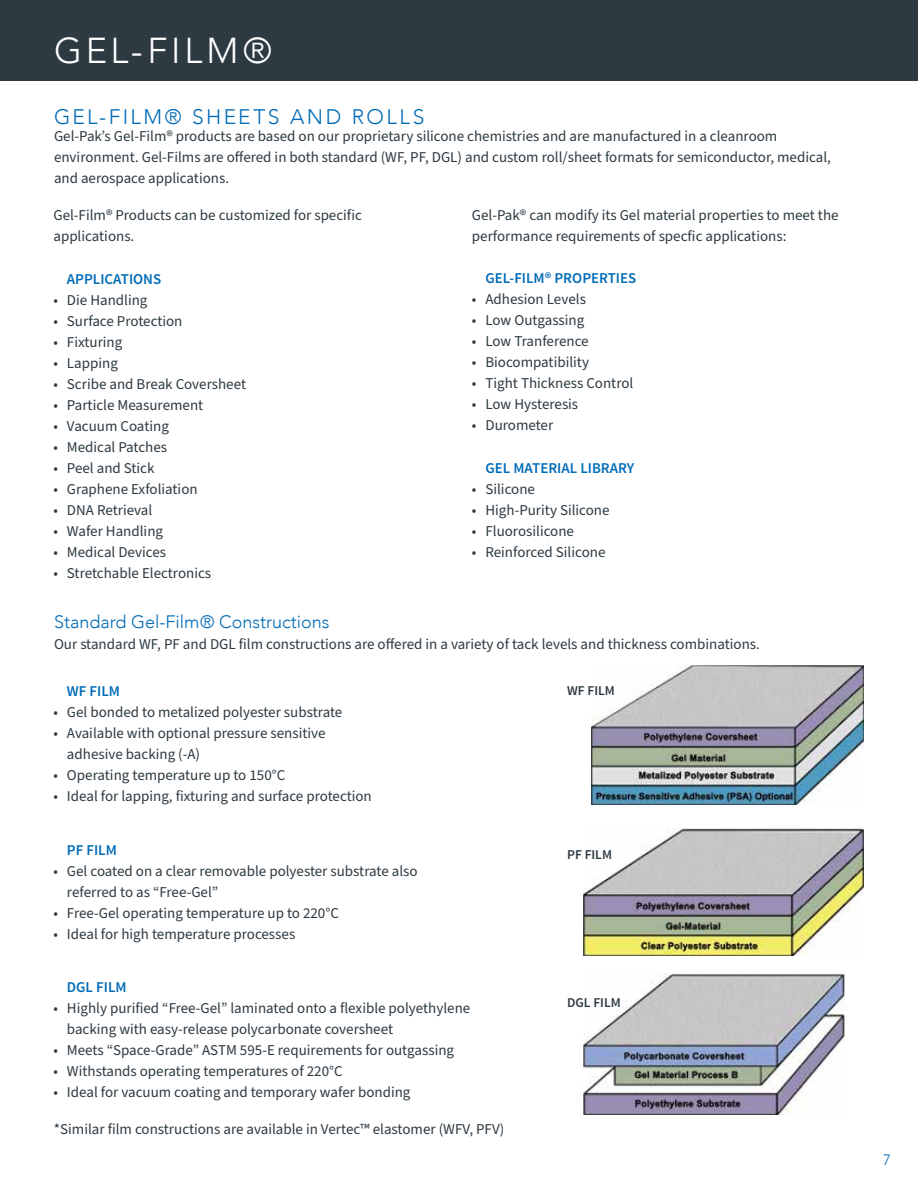
<style>
.page{position:relative;width:918px;height:1188px;background:#fff}
.page>*{position:absolute;margin:0;border:0;box-sizing:border-box;transform-origin:0 0}
.t1{font:300 36px "Avenir";letter-spacing:.1em;color:#fff}
.t2{font:300 21px "Avenir";letter-spacing:.115em;color:#006bb6}
.t3{font:300 18px "Avenir";color:#006bb6}
.t4{font:15px/21px "Source Sans Pro";color:#2d3a42}
.t5{font:600 15px "Source Sans Pro";color:#006bb6}
.t6{font:300 15px "Avenir";color:#006bb6}
.t7{font:600 13.5px "Source Sans Pro";color:#2d3a42}
</style>
<div class="page">
<div style="left:0;top:0;width:918px;height:81px;background:#2d3a42"></div>
<img style="left:583px;top:974px;width:261px;height:140px">
<img style="left:583px;top:829px;width:281px;height:127px">
<img style="left:591px;top:665px;width:273px;height:140px">
<h1 class="t1" style="left:54px;top:29px;width:219px">GEL-FILM®</h1>
<h2 class="t2" style="left:54px;top:104px;width:372px">GEL-FILM® SHEETS AND ROLLS</h2>
<p class="t4" style="left:54px;top:126px;width:778px">Gel-Pak’s Gel-Film® products are based on our proprietary silicone chemistries and are manufactured in a cleanroom environment. Gel-Films are offered in both standard (WF, PF, DGL) and custom roll/sheet formats for semiconductor, medical, and aerospace applications.</p>
<p class="t4" style="left:53px;top:205px;width:310px">Gel-Film® Products can be customized for specific applications.</p>
<p class="t5" style="left:67px;top:270px;width:96px">APPLICATIONS</p>
<p class="t4" style="left:53px;top:290px;width:96px">• Die Handling</p>
<p class="t4" style="left:53px;top:311px;width:131px">• Surface Protection</p>
<p class="t4" style="left:53px;top:332px;width:70px">• Fixturing</p>
<p class="t4" style="left:53px;top:353px;width:66px">• Lapping</p>
<p class="t4" style="left:53px;top:374px;width:194px">• Scribe and Break Coversheet</p>
<p class="t4" style="left:53px;top:395px;width:151px">• Particle Measurement</p>
<p class="t4" style="left:53px;top:416px;width:117px">• Vacuum Coating</p>
<p class="t4" style="left:53px;top:437px;width:115px">• Medical Patches</p>
<p class="t4" style="left:53px;top:458px;width:103px">• Peel and Stick</p>
<p class="t4" style="left:53px;top:479px;width:146px">• Graphene Exfoliation</p>
<p class="t4" style="left:53px;top:500px;width:100px">• DNA Retrieval</p>
<p class="t4" style="left:53px;top:521px;width:111px">• Wafer Handling</p>
<p class="t4" style="left:53px;top:542px;width:114px">• Medical Devices</p>
<p class="t4" style="left:53px;top:563px;width:159px">• Stretchable Electronics</p>
<p class="t3" style="left:54px;top:612px;width:277px">Standard Gel-Film® Constructions</p>
<p class="t4" style="left:472px;top:205px;width:368px">Gel-Pak® can modify its Gel material properties to meet the performance requirements of specfic applications:</p>
<p class="t5" style="left:485px;top:269px;width:152px">GEL-FILM® PROPERTIES</p>
<p class="t4" style="left:472px;top:289px;width:116px">• Adhesion Levels</p>
<p class="t4" style="left:472px;top:310px;width:114px">• Low Outgassing</p>
<p class="t4" style="left:472px;top:331px;width:118px">• Low Tranference</p>
<p class="t4" style="left:472px;top:352px;width:119px">• Biocompatibility</p>
<p class="t4" style="left:472px;top:373px;width:163px">• Tight Thickness Control</p>
<p class="t4" style="left:472px;top:394px;width:108px">• Low Hysteresis</p>
<p class="t4" style="left:472px;top:415px;width:83px">• Durometer</p>
<p class="t5" style="left:485px;top:459px;width:150px">GEL MATERIAL LIBRARY</p>
<p class="t4" style="left:472px;top:479px;width:65px">• Silicone</p>
<p class="t4" style="left:472px;top:500px;width:139px">• High-Purity Silicone</p>
<p class="t4" style="left:472px;top:521px;width:104px">• Fluorosilicone</p>
<p class="t4" style="left:472px;top:542px;width:135px">• Reinforced Silicone</p>
<p class="t4" style="left:54px;top:634px;width:707px">Our standard WF, PF and DGL film constructions are offered in a variety of tack levels and thickness combinations.</p>
<p class="t5" style="left:67px;top:681px;width:55px">WF FILM</p>
<p class="t4" style="left:53px;top:702px;width:290px">• Gel bonded to metalized polyester substrate</p>
<p class="t4" style="left:67px;top:723px;width:260px;text-indent:-14px">• Available with optional pressure sensitive adhesive backing (-A)</p>
<p class="t4" style="left:53px;top:765px;width:233px">• Operating temperature up to 150°C</p>
<p class="t4" style="left:53px;top:786px;width:320px">• Ideal for lapping, fixturing and surface protection</p>
<p class="t5" style="left:67px;top:840px;width:51px">PF FILM</p>
<p class="t4" style="left:67px;top:861px;width:352px;text-indent:-14px">• Gel coated on a clear removable polyester substrate also referred to as “Free-Gel”</p>
<p class="t4" style="left:53px;top:903px;width:287px">• Free-Gel operating temperature up to 220°C</p>
<p class="t4" style="left:53px;top:924px;width:243px">• Ideal for high temperature processes</p>
<p class="t5" style="left:67px;top:978px;width:61px">DGL FILM</p>
<p class="t4" style="left:67px;top:998px;width:405px;text-indent:-14px">• Highly purified “Free-Gel” laminated onto a flexible polyethylene backing with easy-release polycarbonate coversheet</p>
<p class="t4" style="left:53px;top:1040px;width:402px">• Meets “Space-Grade” ASTM 595-E requirements for outgassing</p>
<p class="t4" style="left:53px;top:1061px;width:291px">• Withstands operating temperatures of 220°C</p>
<p class="t4" style="left:53px;top:1082px;width:359px">• Ideal for vacuum coating and temporary wafer bonding</p>
<p class="t4" style="left:54px;top:1119px;width:452px">*Similar film constructions are available in Vertec™ elastomer (WFV, PFV)</p>
<p class="t7" style="left:567px;top:682px;width:49px">WF FILM</p>
<p class="t7" style="left:567px;top:846px;width:46px">PF FILM</p>
<p class="t7" style="left:567px;top:994px;width:55px">DGL FILM</p>
<p class="t6" style="left:883px;top:1151px;width:9px">7</p>
</div>
